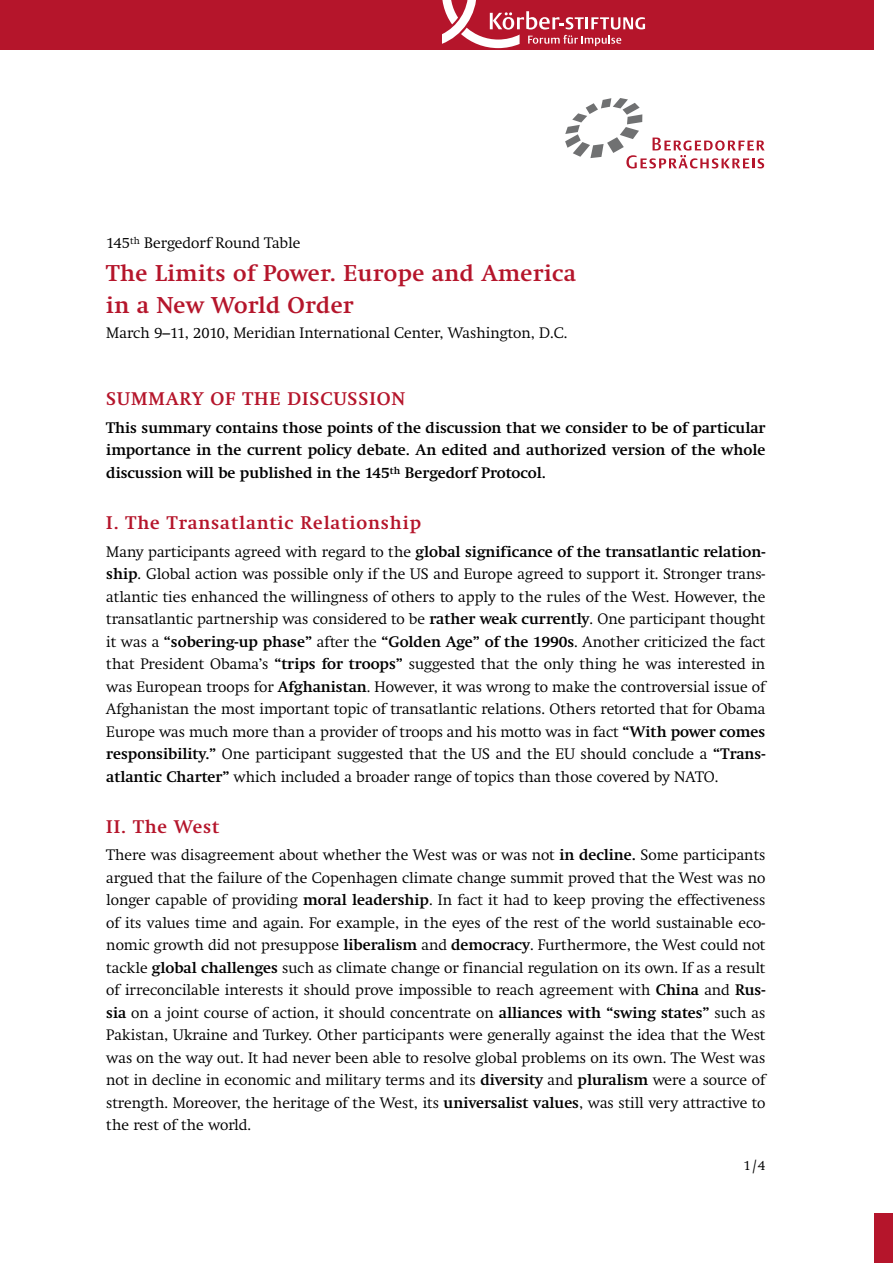
<style>
.page{position:relative;width:893px;height:1263px;background:#fff}
.page>*{position:absolute;margin:0;border:0;box-sizing:border-box;transform-origin:0 0}
.t1{font:700 22.5px/31.5px "Swift T";letter-spacing:.02em;color:#b5152b}
.t2{font:700 18px "Swift T";letter-spacing:.05em;color:#b5152b}
.t3{font:300 15px/22.5px "Swift T";color:#000;text-align:justify}
.t4{font:700 15px/22.5px "Swift T";color:#000;text-align:justify}
.t5{font:300 13.5px "Swift T";color:#000}
.s1{font-weight:700}
</style>
<div class="page">
<div style="left:874px;top:1213px;width:19px;height:50px;background:#b5152b"></div>
<div style="left:0;top:0;width:874px;height:50px;background:#b5152b"></div>
<svg style="left:442px;top:0;width:203px;height:48px"></svg>
<svg style="left:565px;top:98px;width:200px;height:70px"></svg>
<p class="t3" style="left:106px;top:231px;width:196px">145<sup>th</sup> Bergedorf Round Table</p>
<h1 class="t1" style="left:106px;top:258px;width:471px">The Limits of Power. Europe and America in a New World Order</h1>
<p class="t3" style="left:106px;top:321px;width:463px">March 9–11, 2010, Meridian International Center, Washington, D.C.</p>
<p class="t2" style="left:106px;top:388px;width:286px">Summary of the discussion</p>
<p class="t4" style="left:106px;top:416px;width:661px">This summary contains those points of the discussion that we consider to be of particular importance in the current policy debate. An edited and authorized version of the whole discussion will be published in the 145<sup>th</sup> Bergedorf Protocol.</p>
<p class="t2" style="left:106px;top:512px;width:316px">I. The Transatlantic Relationship</p>
<p class="t3" style="left:106px;top:540px;width:661px">Many participants agreed with regard to the <span class="s1">global significance of the transatlantic relation&shy;ship</span>. Global action was possible only if the US and Europe agreed to support it. Stronger trans&shy;atlantic ties enhanced the willingness of others to apply to the rules of the West. However, the transatlantic partnership was considered to be <span class="s1">rather weak currently</span>. One participant thought it was a <span class="s1">“sobering-up phase”</span> after the <span class="s1">“Golden Age” of the 1990s</span>. Another criticized the fact that President Obama’s <span class="s1">“trips for troops”</span> suggested that the only thing he was interested in was European troops for <span class="s1">Afghanistan</span>. However, it was wrong to make the controversial issue of Afghanistan the most important topic of transatlantic relations. Others retorted that for Obama Europe was much more than a provider of troops and his motto was in fact <span class="s1">“With power comes responsibility.”</span> One participant suggested that the US and the EU should conclude a <span class="s1">“Trans&shy;atlantic Charter”</span> which included a broader range of topics than those covered by NATO.</p>
<p class="t2" style="left:106px;top:816px;width:115px">II . The West</p>
<p class="t3" style="left:106px;top:844px;width:661px">There was disagreement about whether the West was or was not <span class="s1">in decline.</span> Some participants argued that the failure of the Copenhagen climate change summit proved that the West was no longer capable of providing <span class="s1">moral leadership</span>. In fact it had to keep proving the effectiveness of its values time and again. For example, in the eyes of the rest of the world sustainable eco&shy;nomic growth did not presuppose <span class="s1">liberalism</span> and <span class="s1">democracy</span>. Furthermore, the West could not tackle <span class="s1">global challenges</span> such as climate change or financial regulation on its own. If as a result of irreconcilable interests it should prove impossible to reach agreement with <span class="s1">China</span> and <span class="s1">Rus&shy;sia</span> on a joint course of action, it should concentrate on <span class="s1">alliances with “swing states”</span> such as Pakistan, Ukraine and Turkey. Other participants were generally against the idea that the West was on the way out. It had never been able to resolve global problems on its own. The West was not in decline in economic and military terms and its <span class="s1">diversity</span> and <span class="s1">pluralism</span> were a source of strength. Moreover, the heritage of the West, its <span class="s1">universalist values</span>, was still very attractive to the rest of the world.</p>
<p class="t5" style="left:744px;top:1158px;width:23px">1/4</p>
</div>
